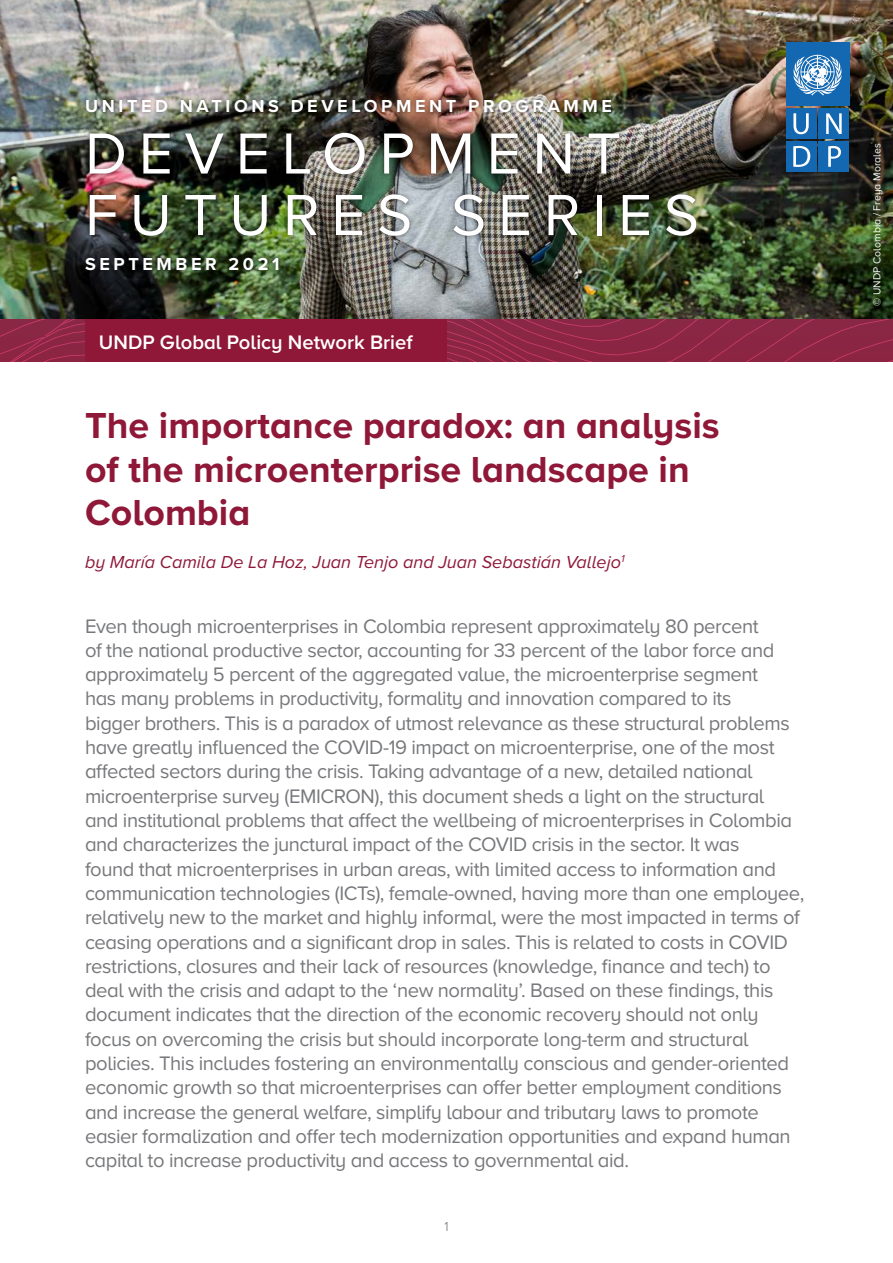
<style>
.page{position:relative;width:893px;height:1263px;background:#fff}
.page>*{position:absolute;margin:0;border:0;box-sizing:border-box;transform-origin:0 0}
.t1{font:60px/61.5px "Proxima Nova A";letter-spacing:.195em;color:#fff}
.t2{font:700 37.5px/43.5px "Proxima Nova A";color:#8f1838}
.t3{font:20.25px/24.3px "Proxima Nova A";letter-spacing:-.02em;color:#77787b}
.t4{font:600 20.25px "Proxima Nova A";color:#fff}
.t5{font:italic 18px "Proxima Nova A";color:#8f1838}
.t6{font:700 18px "Proxima Nova A";letter-spacing:.2em;color:#fff}
.t7{font:300 13.5px "Proxima Nova A";color:#6d6e71}
.t8{font:10.5px "Proxima Nova A";color:#fff}
</style>
<div class="page">
<img style="left:0;top:0;width:893px;height:319px">
<div style="left:82px;top:95px;width:619px;height:145px;background:#000;opacity:.5"></div>
<div style="left:81px;top:253px;width:202px;height:22px;background:#000;opacity:.5"></div>
<svg style="left:0;top:319px;width:893px;height:43px;background:#8e2745"></svg>
<div style="left:85px;top:319px;width:361px;height:43px;background:#8f1838"></div>
<div style="left:786px;top:108px;width:30px;height:31px;background:#1468b1"></div>
<svg style="left:793px;top:113px;width:16px;height:21px"></svg>
<div style="left:818px;top:108px;width:31px;height:31px;background:#1468b1"></div>
<svg style="left:826px;top:113px;width:16px;height:21px"></svg>
<div style="left:818px;top:141px;width:31px;height:31px;background:#1468b1"></div>
<svg style="left:828px;top:146px;width:13px;height:21px"></svg>
<div style="left:786px;top:141px;width:30px;height:31px;background:#1468b1"></div>
<svg style="left:793px;top:146px;width:17px;height:21px"></svg>
<div style="left:786px;top:43px;width:63px;height:63px;background:#1468b1"></div>
<svg style="left:793px;top:55px;width:49px;height:41px"></svg>
<p class="t6" style="left:85px;top:95px;width:529px">UNITED NATIONS DEVELOPMENT PROGRAMME</p>
<h1 class="t1" style="left:85px;top:124px;width:615px">DEVELOPMENT<br>FUTURES SERIES</h1>
<p class="t6" style="left:85px;top:254px;width:196px">SEPTEMBER 2021</p>
<p class="t4" style="left:99px;top:330px;width:315px">UNDP Global Policy Network Brief</p>
<h2 class="t2" style="left:85px;top:405px;width:636px">The importance paradox: an analysis of the microenterprise landscape in<br>Colombia</h2>
<p class="t5" style="left:85px;top:552px;width:541px">by María Camila De La Hoz, Juan Tenjo and Juan Sebastián Vallejo<sup>1</sup></p>
<p class="t3" style="left:85px;top:614px;width:721px">Even though microenterprises in Colombia represent approximately 80 percent<br>of the national productive sector, accounting for 33 percent of the labor force and approximately 5 percent of the aggregated value, the microenterprise segment<br>has many problems in productivity, formality and innovation compared to its<br>bigger brothers. This is a paradox of utmost relevance as these structural problems have greatly influenced the COVID-19 impact on microenterprise, one of the most affected sectors during the crisis. Taking advantage of a new, detailed national microenterprise survey (EMICRON), this document sheds a light on the structural<br>and institutional problems that affect the wellbeing of microenterprises in Colombia and characterizes the junctural impact of the COVID crisis in the sector. It was<br>found that microenterprises in urban areas, with limited access to information and communication technologies (ICTs), female-owned, having more than one employee, relatively new to the market and highly informal, were the most impacted in terms of ceasing operations and a significant drop in sales. This is related to costs in COVID restrictions, closures and their lack of resources (knowledge, finance and tech) to deal with the crisis and adapt to the ‘new normality’. Based on these findings, this document indicates that the direction of the economic recovery should not only focus on overcoming the crisis but should incorporate long-term and structural policies. This includes fostering an environmentally conscious and gender-oriented economic growth so that microenterprises can offer better employment conditions and increase the general welfare, simplify labour and tributary laws to promote easier formalization and offer tech modernization opportunities and expand human capital to increase productivity and access to governmental aid.</p>
<p class="t7" style="left:444px;top:1218px;width:6px">1</p>
<p class="t8" style="left:871px;top:306px;width:164px;rotate:-90deg">© UNDP Colombia / Freya Morales</p>
</div>
